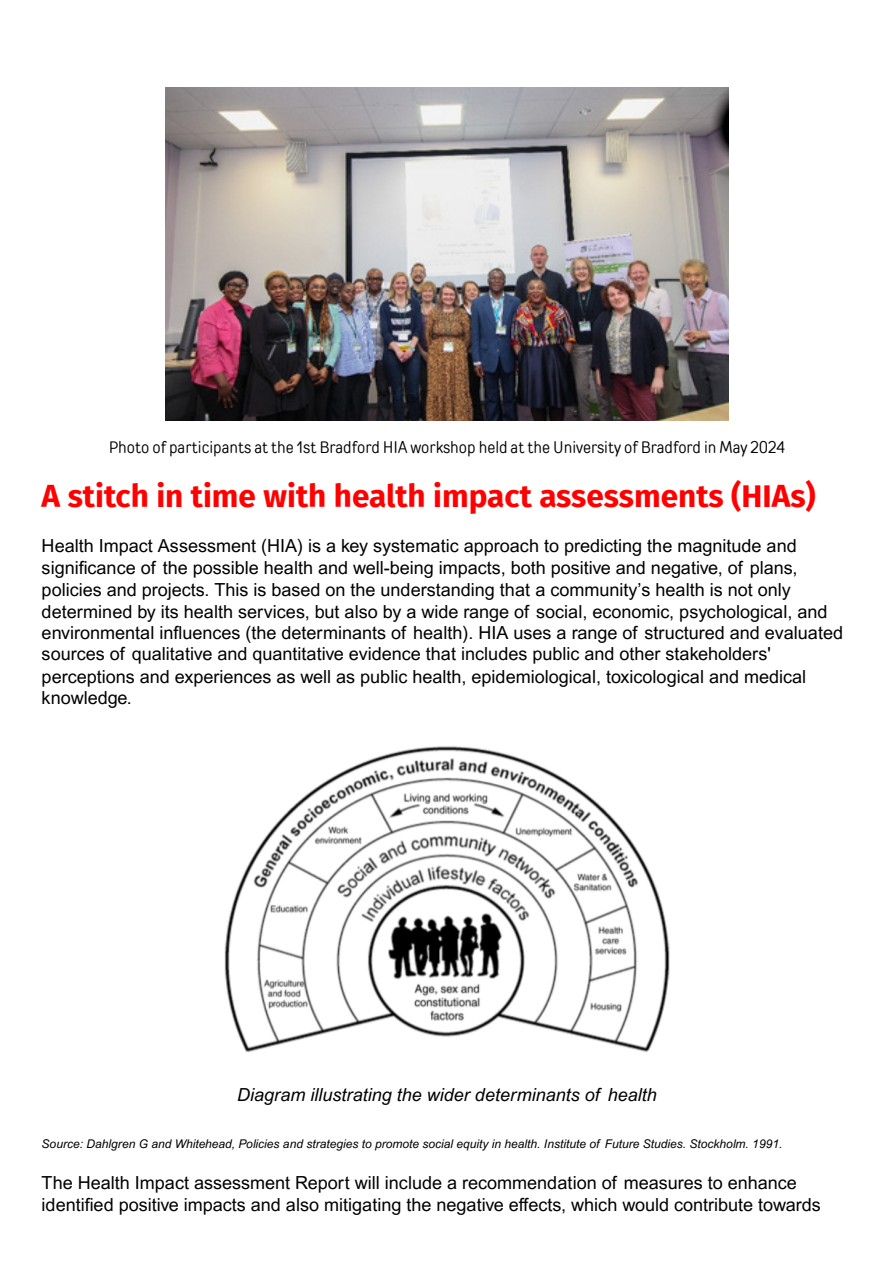
<style>
.page{position:relative;width:894px;height:1263px;background:#fff}
.page>*{position:absolute;margin:0;border:0;box-sizing:border-box;transform-origin:0 0}
.t1{font:700 31.5px "Fira Sans";color:#f00}
.t2{font:18px/21.8px "Arial MT Pro";color:#000}
.t3{font:italic 18px "Arial MT Pro";color:#000}
.t4{font:16.5px "TT Rounds Condensed";color:#000}
.t5{font:italic 12px "Arial MT Pro";color:#000}
</style>
<div class="page">
<img style="left:165px;top:88px;width:563px;height:333px">
<img style="left:224px;top:746px;width:446px;height:307px">
<p class="t4" style="left:109px;top:438px;width:677px">Photo of participants at the 1st Bradford HIA workshop held at the University of Bradford in May 2024</p>
<h1 class="t1" style="left:42px;top:478px;width:775px">A stitch in time with health impact assessments (HIAs)</h1>
<p class="t2" style="left:42px;top:537px;width:802px">Health Impact Assessment (HIA) is a key systematic approach to predicting the magnitude and significance of the possible health and well-being impacts, both positive and negative, of plans, policies and projects. This is based on the understanding that a community’s health is not only determined by its health services, but also by a wide range of social, economic, psychological, and environmental infl uences (the determinants of health). HIA uses a range of structured and evaluated sources of qualitative and quantitative evidence that includes public and other stakeholders' perceptions and experiences as well as public health, epidemiological, toxicological and medical knowledge.</p>
<h3 class="t3" style="left:237px;top:1088px;width:421px">Diagram illustrating the wider determinants of health</h3>
<p class="t5" style="left:42px;top:1139px;width:742px">Source: Dahlgren G and Whitehead, Policies and strategies to promote social equity in health. Institute of Future Studies. Stockholm. 1991.</p>
<p class="t2" style="left:42px;top:1174px;width:780px;line-height:21.3px">The Health Impact assessment Report will include a recommendation of measures to enhance identified positive impacts and also mitigating the negative effects, which would contribute towards</p>
</div>
